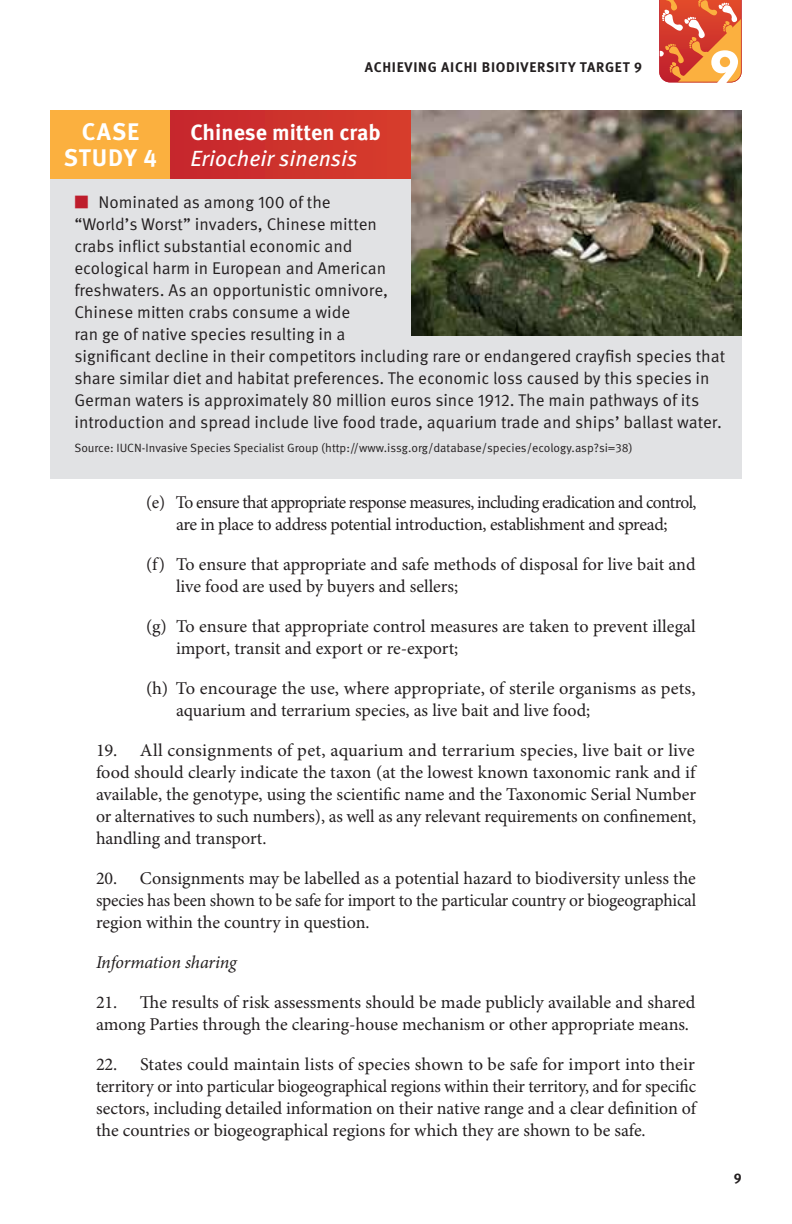
<style>
.page{position:relative;width:792px;height:1224px;background:#fff}
.page>*{position:absolute;margin:0;border:0;box-sizing:border-box;transform-origin:0 0}
.t1{font:700 24px/26px "Meta OT";letter-spacing:.04em;color:#fff;text-align:center}
.t2{font:700 22px "Meta OT";color:#fff}
.t3{font:italic 22px "Meta OT";color:#fff}
.t4{font:18px/22px "Minion Pro";letter-spacing:-.005em;color:#231f20}
.t5{font:18px/22px "Minion Pro";letter-spacing:-.03em;color:#231f20;text-align:center}
.t6{font:italic 18px "Minion Pro";letter-spacing:-.01em;color:#231f20}
.t7{font:17px/22px "Meta OT Norm";color:#231f20}
.t8{font:700 14px "Meta OT";letter-spacing:.05em;color:#231f20}
.t9{font:12px "Meta OT Norm";color:#231f20}
.s1{color:#be1d2c}
</style>
<div class="page">
<svg style="left:659px;top:0;width:83px;height:83px;background:#e57a51"></svg>
<div style="left:50px;top:110px;width:692px;height:368px;background:#e1e2e4"></div>
<div style="left:50px;top:110px;width:120px;height:68px;background:#fbb03f"></div>
<div style="left:170px;top:110px;width:571px;height:68px;background:#ce332c"></div>
<img style="left:411px;top:110px;width:331px;height:226px">
<p class="t8" style="left:365px;top:58px;width:279px">ACHIEVING AICHI BIODIVERSITY TARGET 9</p>
<h1 class="t1" style="left:64px;top:119px;width:95px">Case<br>Study 4</h1>
<p class="t2" style="left:190px;top:119px;width:192px">Chinese mitten crab</p>
<p class="t3" style="left:190px;top:146px;width:169px">Eriocheir sinensis</p>
<p class="t7" style="left:74px;top:191px;width:652px"><span class="s1">■</span> Nominated as among 100 of the<br>“World’s Worst” invaders, Chinese mitten<br>crabs inflict substantial economic and<br>ecological harm in European and American<br>freshwaters. As an opportunistic omnivore,<br>Chinese mitten crabs consume a wide<br>ran ge of native species resulting in a<br>significant decline in their competitors including rare or endangered crayfish species that share similar diet and habitat preferences. The economic loss caused by this species in German waters is approximately 80 million euros since 1912. The main pathways of its introduction and spread include live food trade, aquarium trade and ships’ ballast water.</p>
<p class="t9" style="left:74px;top:441px;width:560px">Source: IUCN-Invasive Species Specialist Group (http://www.issg.org/database/species/ecology.asp?si=38)</p>
<p class="t5" style="left:146px;top:492px;width:552px">(e) To ensure that appropriate response measures, including eradication and control, are in place to address potential introduction, establishment and spread;</p>
<p class="t4" style="left:176px;top:554px;width:521px;text-indent:-30px">(f) To ensure that appropriate and safe methods of disposal for live bait and live food are used by buyers and sellers;</p>
<p class="t4" style="left:176px;top:616px;width:521px;text-indent:-30px">(g) To ensure that appropriate control measures are taken to prevent illegal import, transit and export or re-export;</p>
<p class="t4" style="left:176px;top:678px;width:521px;text-indent:-30px">(h) To encourage the use, where appropriate, of sterile organisms as pets, aquarium and terrarium species, as live bait and live food;</p>
<p class="t4" style="left:96px;top:740px;width:602px;text-align:justify">19. All consignments of pet, aquarium and terrarium species, live bait or live food should clearly indicate the taxon (at the lowest known taxonomic rank and if available, the genotype, using the scientific name and the Taxonomic Serial Number or alternatives to such numbers), as well as any relevant requirements on confinement, handling and transport.</p>
<p class="t4" style="left:96px;top:868px;width:602px;text-align:justify">20. Consignments may be labelled as a potential hazard to biodiversity unless the species has been shown to be safe for import to the particular country or biogeographical region within the country in question.</p>
<p class="t6" style="left:96px;top:952px;width:142px">Information sharing</p>
<p class="t4" style="left:96px;top:992px;width:601px">21. The results of risk assessments should be made publicly available and shared among Parties through the clearing-house mechanism or other appropriate means.</p>
<p class="t4" style="left:96px;top:1054px;width:602px;text-align:justify">22. States could maintain lists of species shown to be safe for import into their territory or into particular biogeographical regions within their territory, and for specific sectors, including detailed information on their native range and a clear definition of the countries or biogeographical regions for which they are shown to be safe.</p>
<p class="t8" style="left:734px;top:1169px;width:9px">9</p>
</div>
